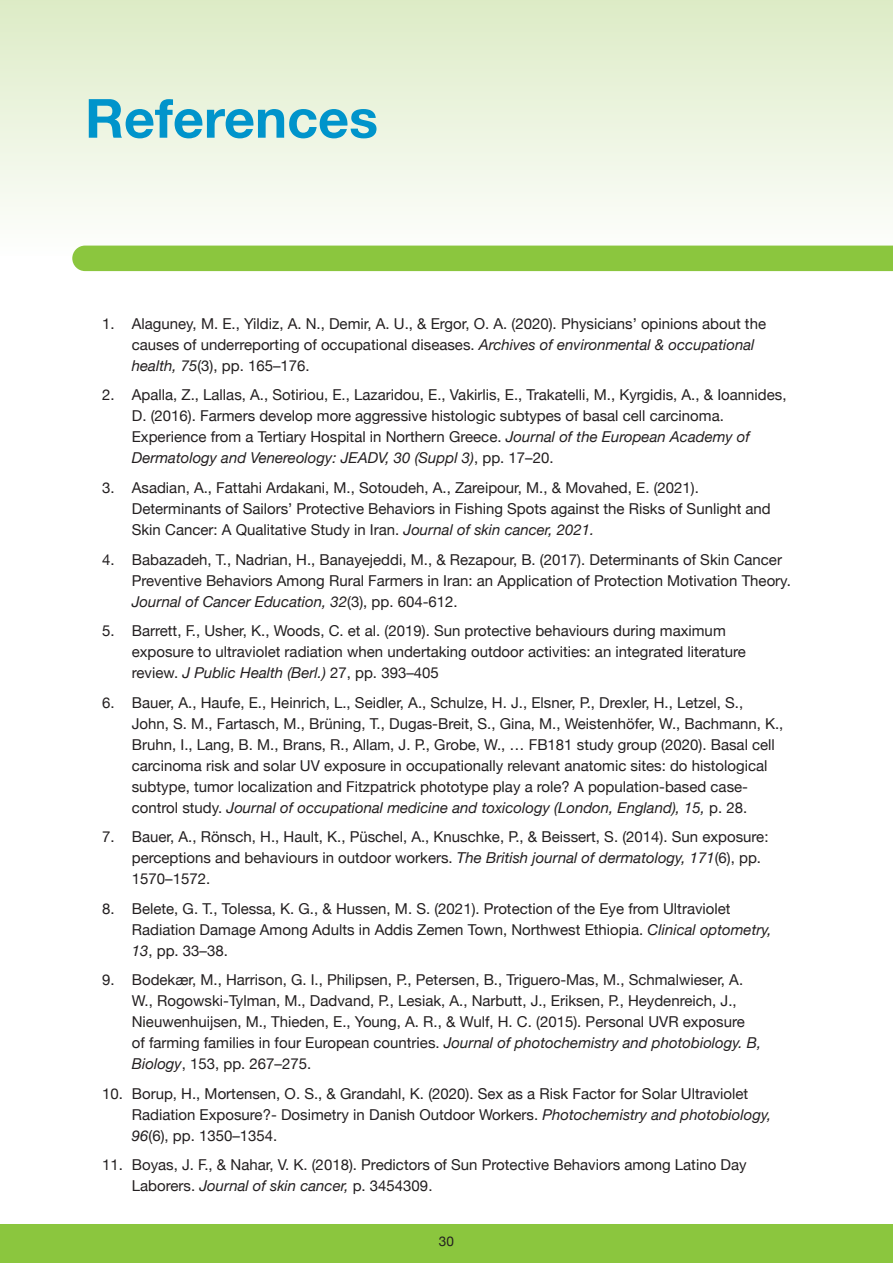
<style>
.page{position:relative;width:893px;height:1263px;background:#fff}
.page>*{position:absolute;margin:0;border:0;box-sizing:border-box;transform-origin:0 0}
.Head_1{font:700 54px "Helvetica Neue";color:#0094cb}
.Bullets{font:15px/21px "Helvetica Neue";color:#231f20}
.t1{font:13.5px "Helvetica Neue";color:#231f20}
.s1{font-style:italic}
</style>
<div class="page">
<div style="left:0;top:1225px;width:893px;height:38px;background:#8bc63e"></div>
<div style="left:0;top:0;width:893px;height:256px;background:linear-gradient(to bottom,#dcebc6,#fefefd)"></div>
<div style="left:72px;top:246px;width:821px;height:25px;background:#8bc63e"></div>
<p class="Head_1" style="left:85px;top:76px;width:295px">References</p>
<p class="Bullets" style="left:132px;top:314px;width:636px;text-indent:-30px">1. Alaguney, M. E., Yildiz, A. N., Demir, A. U., &amp; Ergor, O. A. (2020). Physicians’ opinions about the causes of underreporting of occupational diseases. <span class="s1">Archives of environmental &amp; occupational health, 75</span>(3), pp. 165–176.</p>
<p class="Bullets" style="left:132px;top:385px;width:656px;text-indent:-30px">2. Apalla, Z., Lallas, A., Sotiriou, E., Lazaridou, E., Vakirlis, E., Trakatelli, M., Kyrgidis, A., &amp; Ioannides, D. (2016). Farmers develop more aggressive histologic subtypes of basal cell carcinoma.<br>Experience from a Tertiary Hospital in Northern Greece. <span class="s1">Journal of the European Academy of Dermatology and Venereology: JEADV, 30 (Suppl 3)</span>, pp. 17–20.</p>
<p class="Bullets" style="left:132px;top:478px;width:640px;text-indent:-30px">3. Asadian, A., Fattahi Ardakani, M., Sotoudeh, A., Zareipour, M., &amp; Movahed, E. (2021).<br>Determinants of Sailors’ Protective Behaviors in Fishing Spots against the Risks of Sunlight and<br>Skin Cancer: A Qualitative Study in Iran. <span class="s1">Journal of skin cancer, 2021.</span></p>
<p class="Bullets" style="left:132px;top:549px;width:660px;text-indent:-30px">4. Babazadeh, T., Nadrian, H., Banayejeddi, M., &amp; Rezapour, B. (2017). Determinants of Skin Cancer<br>Preventive Behaviors Among Rural Farmers in Iran: an Application of Protection Motivation Theory.<br><span class="s1">Journal of Cancer Education, 32</span>(3), pp. 604-612.</p>
<p class="Bullets" style="left:132px;top:621px;width:615px;text-indent:-30px">5. Barrett, F., Usher, K., Woods, C. et al. (2019). Sun protective behaviours during maximum exposure to ultraviolet radiation when undertaking outdoor activities: an integrated literature review. <span class="s1">J Public Health (Berl.)</span> 27, pp. 393–405</p>
<p class="Bullets" style="left:132px;top:692px;width:653px;text-indent:-30px">6. Bauer, A., Haufe, E., Heinrich, L., Seidler, A., Schulze, H. J., Elsner, P., Drexler, H., Letzel, S., John, S. M., Fartasch, M., Brüning, T., Dugas-Breit, S., Gina, M., Weistenhöfer, W., Bachmann, K., Bruhn, I., Lang, B. M., Brans, R., Allam, J. P., Grobe, W., … FB181 study group (2020). Basal cell carcinoma risk and solar UV exposure in occupationally relevant anatomic sites: do histological subtype, tumor localization and Fitzpatrick phototype play a role? A population-based case&shy;control study. <span class="s1">Journal of occupational medicine and toxicology (London, England), 15,</span> p. 28.</p>
<p class="Bullets" style="left:132px;top:827px;width:638px;text-indent:-30px">7. Bauer, A., Rönsch, H., Hault, K., Püschel, A., Knuschke, P., &amp; Beissert, S. (2014). Sun exposure: perceptions and behaviours in outdoor workers. <span class="s1">The British journal of dermatology, 171</span>(6), pp.<br>1570–1572.</p>
<p class="Bullets" style="left:132px;top:898px;width:641px;text-indent:-30px">8. Belete, G. T., Tolessa, K. G., &amp; Hussen, M. S. (2021). Protection of the Eye from Ultraviolet<br>Radiation Damage Among Adults in Addis Zemen Town, Northwest Ethiopia. <span class="s1">Clinical optometry,<br>13</span>, pp. 33–38.</p>
<p class="Bullets" style="left:132px;top:970px;width:631px;text-indent:-30px">9. Bodekær, M., Harrison, G. I., Philipsen, P., Petersen, B., Triguero-Mas, M., Schmalwieser, A.<br>W., Rogowski-Tylman, M., Dadvand, P., Lesiak, A., Narbutt, J., Eriksen, P., Heydenreich, J., Nieuwenhuijsen, M., Thieden, E., Young, A. R., &amp; Wulf, H. C. (2015). Personal UVR exposure of farming families in four European countries. <span class="s1">Journal of photochemistry and photobiology. B, Biology</span>, 153, pp. 267–275.</p>
<p class="Bullets" style="left:132px;top:1083px;width:641px;text-indent:-30px">10. Borup, H., Mortensen, O. S., &amp; Grandahl, K. (2020). Sex as a Risk Factor for Solar Ultraviolet<br>Radiation Exposure?- Dosimetry in Danish Outdoor Workers. <span class="s1">Photochemistry and photobiology,<br>96</span>(6), pp. 1350–1354.</p>
<p class="Bullets" style="left:132px;top:1155px;width:616px;text-indent:-30px">11. Boyas, J. F., &amp; Nahar, V. K. (2018). Predictors of Sun Protective Behaviors among Latino Day<br>Laborers. <span class="s1">Journal of skin cancer,</span> p. 3454309.</p>
<p class="t1" style="left:439px;top:1231px;width:17px">30</p>
</div>
